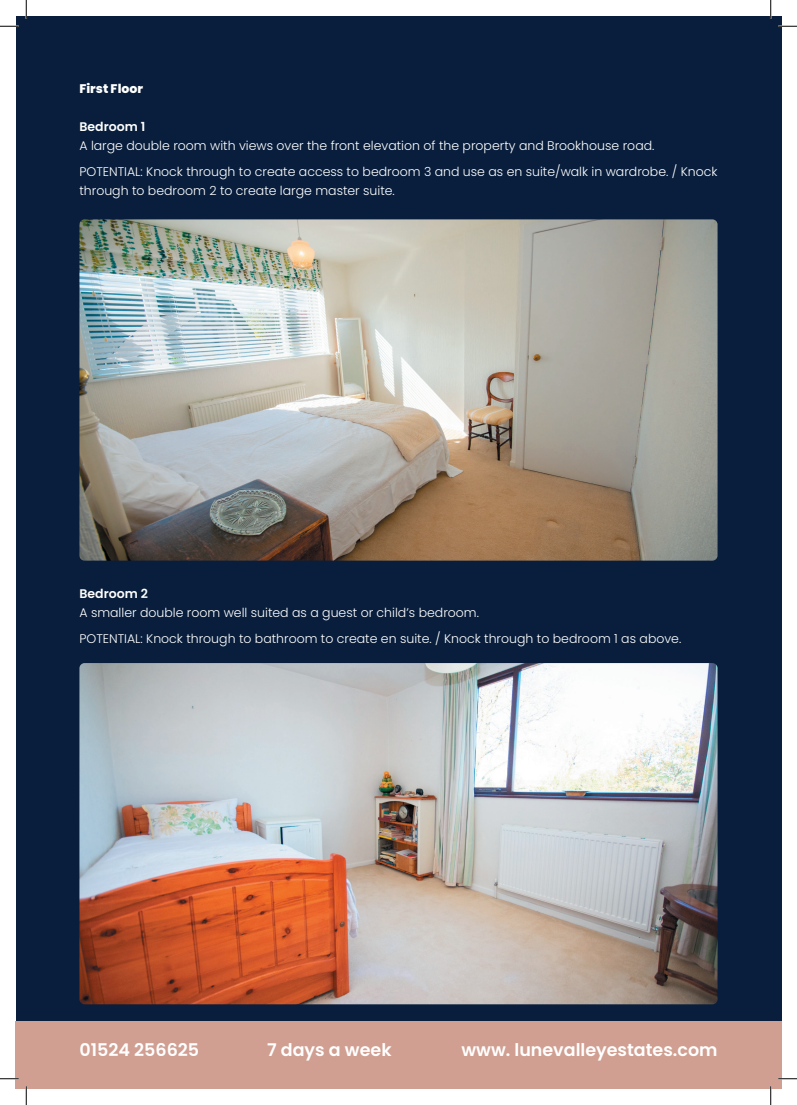
<style>
.page{position:relative;width:797px;height:1105px;background:#fff}
.page>*{position:absolute;margin:0;border:0;box-sizing:border-box;transform-origin:0 0}
.t1{font:600 17.5px "Poppins";color:#fff}
.t2{font:300 12.5px/26.2px "Poppins";color:#fff}
.t3{font:600 12.5px "Poppins";color:#fff}
.t4{font:800 12.5px "Poppins";color:#fff}
</style>
<div class="page">
<div style="left:16px;top:16px;width:764px;height:1073px;background:#081e3c"></div>
<div style="left:760px;top:16px;width:21px;height:1073px;background:#081e3c"></div>
<div style="left:760px;top:1021px;width:21px;height:68px;background:#d09f91"></div>
<div style="left:16px;top:1021px;width:754px;height:68px;background:#d09f91"></div>
<img style="left:79px;top:219px;width:638px;height:342px">
<img style="left:79px;top:663px;width:638px;height:341px">
<svg style="left:0;top:25px;width:19px;height:2px"></svg>
<svg style="left:778px;top:25px;width:19px;height:2px"></svg>
<svg style="left:0;top:1078px;width:19px;height:1px"></svg>
<svg style="left:778px;top:1078px;width:19px;height:1px"></svg>
<svg style="left:25px;top:0;width:2px;height:19px"></svg>
<svg style="left:25px;top:1086px;width:2px;height:19px"></svg>
<svg style="left:770px;top:0;width:1px;height:19px"></svg>
<svg style="left:770px;top:1086px;width:1px;height:19px"></svg>
<p class="t4" style="left:79px;top:82px;width:65px">First Floor</p>
<p class="t3" style="left:79px;top:119px;width:67px">Bedroom 1</p>
<p class="t2" style="left:79px;top:132px;width:639px">A large double room with views over the front elevation of the property and Brookhouse road.<br>POTENTIAL: Knock through to create access to bedroom 3 and use as en suite/walk in wardrobe. / Knock</p>
<p class="t2" style="left:79px;top:177px;width:317px">through to bedroom 2 to create large master suite.</p>
<p class="t3" style="left:79px;top:587px;width:70px">Bedroom 2</p>
<p class="t2" style="left:79px;top:600px;width:603px">A smaller double room well suited as a guest or child’s bedroom.<br>POTENTIAL: Knock through to bathroom to create en suite. / Knock through to bedroom 1 as above.</p>
<h1 class="t1" style="left:79px;top:1040px;width:121px">01524 256625</h1>
<h1 class="t1" style="left:267px;top:1040px;width:126px">7 days a week</h1>
<h1 class="t1" style="left:461px;top:1040px;width:257px">www. lunevalleyestates.com</h1>
</div>
